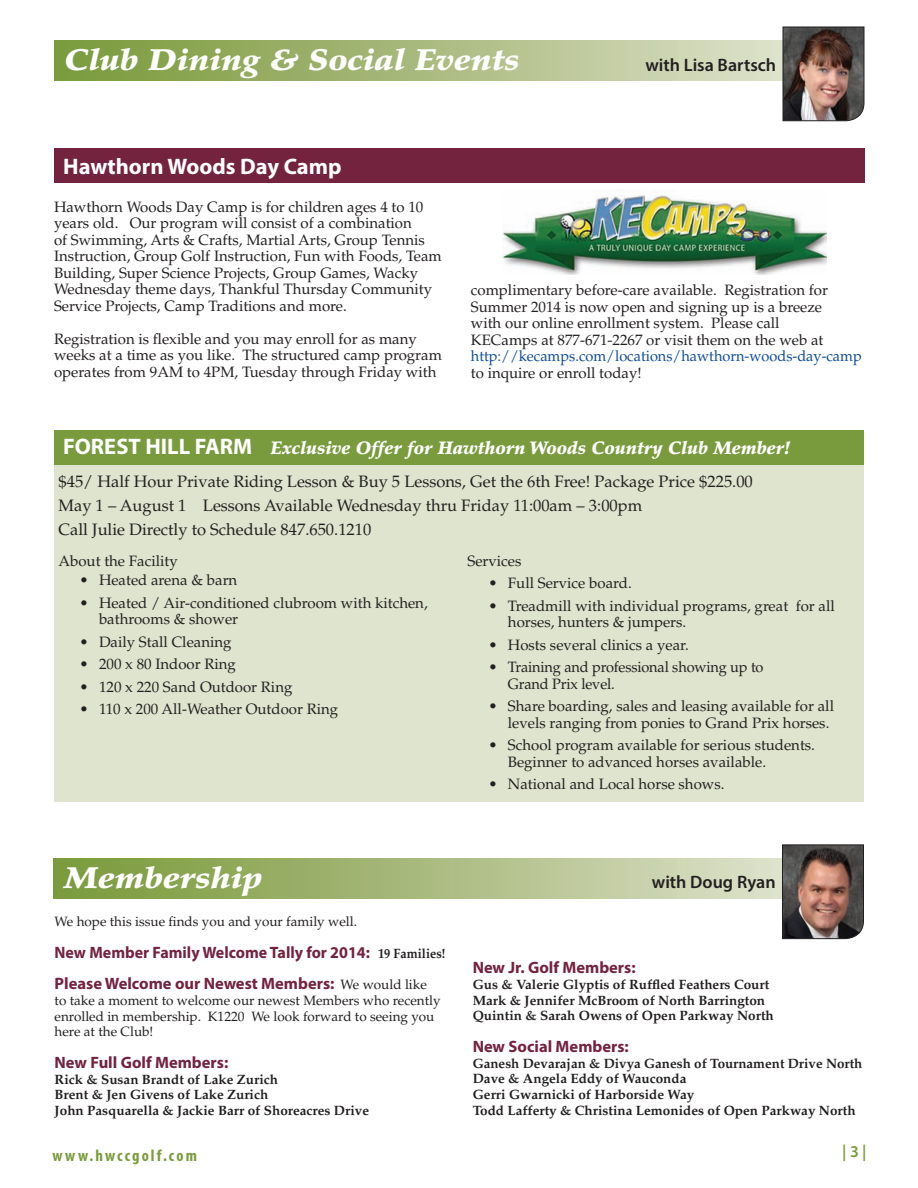
<style>
.page{position:relative;width:918px;height:1188px;background:#fff}
.page>*{position:absolute;margin:0;border:0;box-sizing:border-box;transform-origin:0 0}
.t1{font:italic 900 30px "Palatino";color:#fff;scale:1.11 1}
.t2{font:700 22.5px "Myriad Pro";color:#fff}
.t3{font:italic 900 18px "Palatino";color:#fff}
.t4{font:600 18px "Myriad Pro";color:#231f20}
.t5{font:16.5px/24px "Palatino";color:#231f20}
.t6{font:700 16.5px/31.5px "Myriad Pro";color:#73233d}
.t7{font:700 condensed 16.5px "Myriad Pro";letter-spacing:.13em;color:#799b3d}
.t8{font:600 16.5px "Myriad Pro";color:#799b3d}
.t9{font:15px/16.5px "Palatino";color:#231f20}
.t10{font:15px "Palatino";color:#0f4d96}
.t11{font:700 13.5px/15.8px "Palatino";color:#231f20}
.t12{font:13.5px/15.8px "Palatino";color:#231f20}
.s1{font-family:"Myriad Pro";font-weight:700;font-style:normal;font-size:22.5px}
.s2{font-family:"Palatino";font-size:13.5px;color:#231f20}
.s3{font-family:"Palatino";font-weight:400;font-size:13.5px;color:#231f20}
</style>
<div class="page">
<div style="left:54px;top:437px;width:810px;height:365px;background:#dee4ce"></div>
<div style="left:54px;top:40px;width:729px;height:41px;background:linear-gradient(to right,#789837,#dcdfc8)"></div>
<img style="left:782px;top:26px;width:83px;height:96px">
<img style="left:502px;top:189px;width:324px;height:85px">
<div style="left:54px;top:148px;width:811px;height:35px;background:#73233d"></div>
<div style="left:54px;top:430px;width:810px;height:34px;background:#799b3d"></div>
<div style="left:54px;top:858px;width:728px;height:41px;background:linear-gradient(to right,#789837,#dcdfc8)"></div>
<img style="left:782px;top:844px;width:82px;height:95px">
<h1 class="t1" style="left:64px;top:42px;width:411px">Club Dining &amp; Social Events</h1>
<p class="t4" style="left:645px;top:53px;width:132px">with Lisa Bartsch</p>
<h2 class="t2" style="left:63px;top:151px;width:280px">Hawthorn Woods Day Camp</h2>
<p class="t9" style="left:54px;top:199px;width:389px">Hawthorn Woods Day Camp is for children ages 4 to 10 years old. Our program will consist of a combination<br>of Swimming, Arts &amp; Crafts, Martial Arts, Group Tennis Instruction, Group Golf Instruction, Fun with Foods, Team Building, Super Science Projects, Group Games, Wacky Wednesday theme days, Thankful Thursday Community Service Projects, Camp Traditions and more.</p>
<p class="t9" style="left:54px;top:331px;width:389px">Registration is flexible and you may enroll for as many weeks at a time as you like. The structured camp program operates from 9AM to 4PM, Tuesday through Friday with</p>
<p class="t9" style="left:471px;top:282px;width:359px">complimentary before-care available. Registration for Summer 2014 is now open and signing up is a breeze with our online enrollment system. Please call KECamps at 877-671-2267 or visit them on the web at</p>
<p class="t10" style="left:471px;top:347px;width:392px">http://kecamps.com/locations/hawthorn-woods-day-camp</p>
<p class="t9" style="left:471px;top:365px;width:172px">to inquire or enroll today!</p>
<p class="t3" style="left:63px;top:437px;width:729px"><span class="s1">FOREST HILL FARM</span> Exclusive Offer for Hawthorn Woods Country Club Member!</p>
<p class="t5" style="left:58px;top:470px;width:696px">$45/ Half Hour Private Riding Lesson &amp; Buy 5 Lessons, Get the 6th Free! Package Price $225.00<br>May 1 – August 1 Lessons Available Wednesday thru Friday 11:00am – 3:00pm<br>Call Julie Directly to Schedule 847.650.1210</p>
<p class="t9" style="left:58px;top:553px;width:121px">About the Facility</p>
<p class="t9" style="left:80px;top:572px;width:159px">• Heated arena &amp; barn</p>
<p class="t9" style="left:99px;top:595px;width:330px;text-indent:-20px">• Heated / Air-conditioned clubroom with kitchen, bathrooms &amp; shower</p>
<p class="t9" style="left:80px;top:634px;width:154px">• Daily Stall Cleaning</p>
<p class="t9" style="left:80px;top:656px;width:158px">• 200 x 80 Indoor Ring</p>
<p class="t9" style="left:80px;top:679px;width:214px">• 120 x 220 Sand Outdoor Ring</p>
<p class="t9" style="left:80px;top:701px;width:260px">• 110 x 200 All-Weather Outdoor Ring</p>
<p class="t9" style="left:467px;top:553px;width:56px">Services</p>
<p class="t9" style="left:488px;top:575px;width:145px">• Full Service board.</p>
<p class="t9" style="left:508px;top:598px;width:328px;text-indent:-20px">• Treadmill with individual programs, great for all horses, hunters &amp; jumpers.</p>
<p class="t9" style="left:488px;top:637px;width:202px">• Hosts several clinics a year.</p>
<p class="t9" style="left:508px;top:659px;width:257px;text-indent:-20px">• Training and professional showing up to<br>Grand Prix level.</p>
<p class="t9" style="left:508px;top:698px;width:328px;text-indent:-20px">• Share boarding, sales and leasing available for all levels ranging from ponies to Grand Prix horses.</p>
<p class="t9" style="left:508px;top:737px;width:309px;text-indent:-20px">• School program available for serious students.<br>Beginner to advanced horses available.</p>
<p class="t9" style="left:488px;top:776px;width:238px">• National and Local horse shows.</p>
<h1 class="t1" style="left:64px;top:860px;width:180px">Membership</h1>
<p class="t4" style="left:652px;top:871px;width:125px">with Doug Ryan</p>
<p class="t12" style="left:55px;top:914px;width:304px">We hope this issue finds you and your family well.</p>
<p class="t6" style="left:55px;top:936px;width:392px">New Member Family Welcome Tally for 2014: <span class="s2">19 Families!<br></span>Please Welcome our Newest Members: <span class="s3">We would like</span></p>
<p class="t12" style="left:55px;top:993px;width:387px">to take a moment to welcome our newest Members who recently enrolled in membership. K1220 We look forward to seeing you here at the Club!</p>
<p class="t6" style="left:55px;top:1046px;width:175px">New Full Golf Members:</p>
<p class="t11" style="left:55px;top:1071px;width:316px">Rick &amp; Susan Brandt of Lake Zurich<br>Brent &amp; Jen Givens of Lake Zurich<br>John Pasquarella &amp; Jackie Barr of Shoreacres Drive</p>
<p class="t6" style="left:473px;top:951px;width:165px">New Jr. Golf Members:</p>
<p class="t11" style="left:473px;top:977px;width:303px">Gus &amp; Valerie Glyptis of Ruffled Feathers Court<br>Mark &amp; Jennifer McBroom of North Barrington<br>Quintin &amp; Sarah Owens of Open Parkway North</p>
<p class="t6" style="left:473px;top:1030px;width:158px">New Social Members:</p>
<p class="t11" style="left:473px;top:1055px;width:391px">Ganesh Devarajan &amp; Divya Ganesh of Tournament Drive North Dave &amp; Angela Eddy of Wauconda<br>Gerri Gwarnicki of Harborside Way<br>Todd Lafferty &amp; Christina Lemonides of Open Parkway North</p>
<p class="t7" style="left:52px;top:1145px;width:146px">www.hwccgolf.com</p>
<p class="t8" style="left:842px;top:1141px;width:26px">| 3 |</p>
</div>
